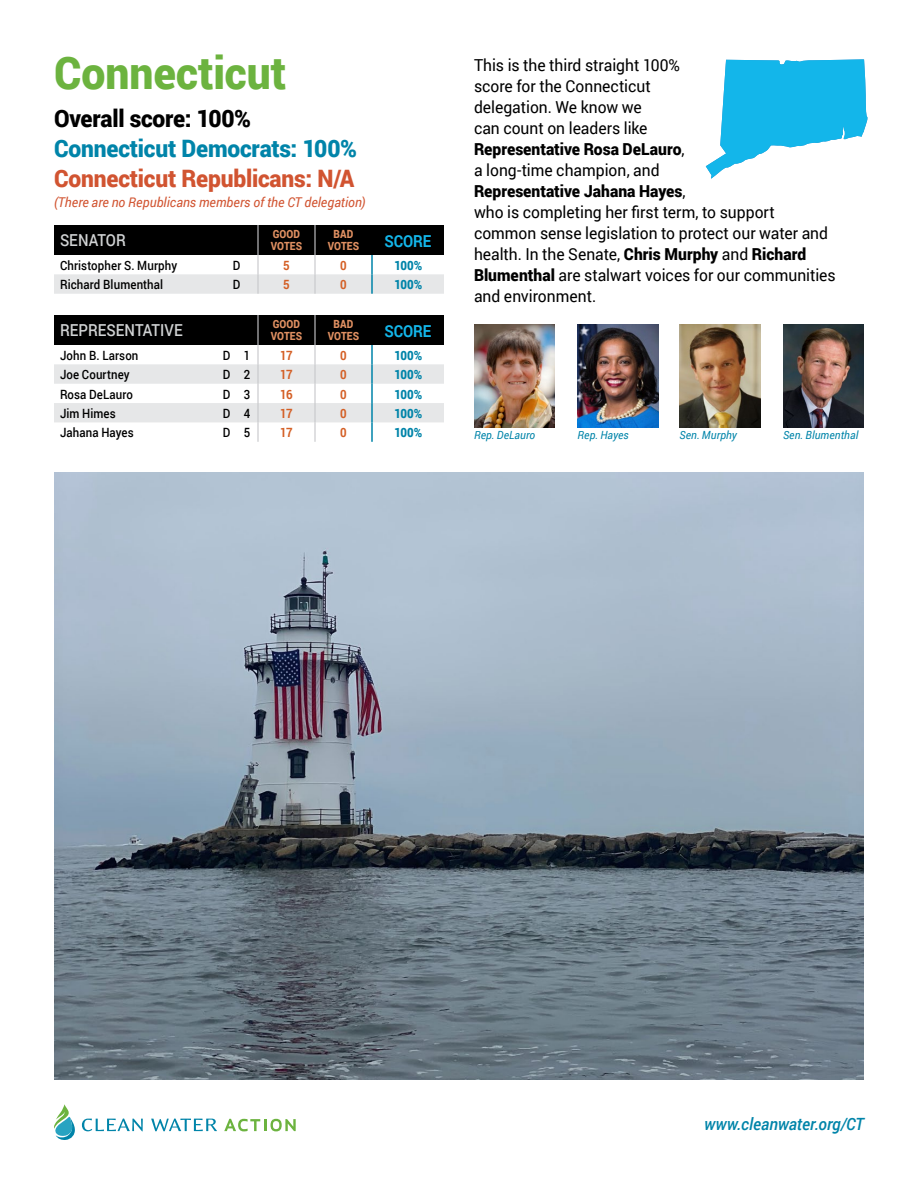
<style>
.page{position:relative;width:918px;height:1188px;background:#fff}
.page>*{position:absolute;margin:0;border:0;box-sizing:border-box;transform-origin:0 0}
._20_State_Head{font:900 45px "Roboto";color:#6cb33f;scale:.95 1}
._20_Sc_REPS{font:900 24px "Roboto";letter-spacing:-.005em;color:#d15431;scale:.95 1}
._20_Sc_DEMS{font:900 24px "Roboto";letter-spacing:-.01em;color:#0084a9;scale:.95 1}
._20_Sc_OVERALL{font:900 24px "Roboto";letter-spacing:-.01em;color:#000;scale:.95 1}
._20_State_URL{font:italic 500 16.8px "Roboto";color:#0084a9;scale:.95 1}
._20_State_Text_Large{font:16.5px/21px "Roboto";color:#000;scale:.95 1}
._18_Header_Represent{font:500 16.5px "Roboto";color:#d1d3d4;scale:.9 1}
._18_Score_Header{font:700 16.5px "Roboto";letter-spacing:-.01em;color:#13b6ea;scale:.9 1}
._20_Sc_NO_REPS_in_De{font:italic 13.5px "Roboto";letter-spacing:.005em;color:#d15431;scale:.95 1}
._18_State_SENATE{font:500 12.75px "Roboto";letter-spacing:.01em;color:#000;scale:.9 1}
._18_Score_Bold_SENAT{font:900 12.75px "Roboto";letter-spacing:-.02em;color:#0084a9;scale:.9 1}
._18_Bad_Votes_Scores{font:700 12.75px "Roboto";letter-spacing:-.07em;color:#d45f25;scale:.9 1}
._18_Party_SENATE{font:500 12.75px "Roboto";color:#000;scale:.9 1}
._20_State_Rep_Captio{font:italic 11.25px "Roboto";letter-spacing:.01em;color:#0084a9;scale:.95 1}
._18_Bad_Votes_Header{font:900 11.25px/11.2px "Roboto";letter-spacing:.01em;color:#e09062;scale:.9 1}
._18_BAD_VOTES_Header{font:900 11.25px/11.2px "Roboto";letter-spacing:.01em;color:#e09062;text-align:center;scale:.9 1}
.s1{font-weight:900}
</style>
<div class="page">
<hr style="left:371px;top:422px;width:2px;height:20px;background:#0084a9">
<hr style="left:314px;top:422px;width:2px;height:20px;background:#c7c8ca">
<svg style="left:54px;top:315px;width:390px;height:107px"></svg>
<hr style="left:257px;top:422px;width:2px;height:20px;background:#c7c8ca">
<hr style="left:257px;top:315px;width:2px;height:30px;background:#c7c8ca">
<hr style="left:314px;top:315px;width:2px;height:30px;background:#c7c8ca">
<svg style="left:54px;top:225px;width:390px;height:69px"></svg>
<hr style="left:257px;top:274px;width:2px;height:20px;background:#c7c8ca">
<hr style="left:257px;top:225px;width:2px;height:30px;background:#c7c8ca">
<hr style="left:314px;top:225px;width:2px;height:30px;background:#c7c8ca">
<img style="left:54px;top:472px;width:810px;height:608px">
<svg style="left:706px;top:59px;width:162px;height:120px"></svg>
<img style="left:474px;top:324px;width:81px;height:104px">
<img style="left:578px;top:324px;width:80px;height:104px">
<img style="left:680px;top:324px;width:80px;height:104px">
<img style="left:783px;top:324px;width:81px;height:104px">
<svg style="left:54px;top:1104px;width:21px;height:36px"></svg>
<svg style="left:82px;top:1118px;width:61px;height:14px"></svg>
<svg style="left:151px;top:1118px;width:66px;height:13px"></svg>
<svg style="left:224px;top:1119px;width:72px;height:12px"></svg>
<p class="_20_State_Head" style="left:54px;top:41px;width:246px">Connecticut</p>
<p class="_20_Sc_OVERALL" style="left:54px;top:102px;width:209px">Overall score: 100%</p>
<p class="_20_Sc_DEMS" style="left:54px;top:132px;width:321px">Connecticut Democrats: 100%</p>
<p class="_20_Sc_REPS" style="left:54px;top:162px;width:318px">Connecticut Republicans: N/A</p>
<p class="_20_Sc_NO_REPS_in_De" style="left:54px;top:192px;width:330px">(There are no Republicans members of the CT delegation)</p>
<p class="_18_Header_Represent" style="left:60px;top:229px;width:75px">SENATOR</p>
<p class="_18_Bad_Votes_Header" style="left:271px;top:228px;width:37px">GOOD<br>VOTES</p>
<p class="_18_BAD_VOTES_Header" style="left:328px;top:228px;width:37px">BAD<br>VOTES</p>
<p class="_18_Score_Header" style="left:385px;top:229px;width:53px">SCORE</p>
<p class="_18_State_SENATE" style="left:60px;top:256px;width:132px">Christopher S. Murphy</p>
<p class="_18_Party_SENATE" style="left:233px;top:256px;width:10px">D</p>
<p class="_18_Bad_Votes_Scores" style="left:283px;top:256px;width:9px">5</p>
<p class="_18_Bad_Votes_Scores" style="left:340px;top:256px;width:9px">0</p>
<p class="_18_Score_Bold_SENAT" style="left:394px;top:256px;width:33px">100%</p>
<p class="_18_State_SENATE" style="left:60px;top:276px;width:116px">Richard Blumenthal</p>
<p class="_18_Party_SENATE" style="left:233px;top:276px;width:10px">D</p>
<p class="_18_Bad_Votes_Scores" style="left:283px;top:276px;width:9px">5</p>
<p class="_18_Bad_Votes_Scores" style="left:340px;top:276px;width:9px">0</p>
<p class="_18_Score_Bold_SENAT" style="left:394px;top:276px;width:33px">100%</p>
<p class="_18_Header_Represent" style="left:60px;top:319px;width:138px">REPRESENTATIVE</p>
<p class="_18_Bad_Votes_Header" style="left:271px;top:318px;width:37px">GOOD<br>VOTES</p>
<p class="_18_BAD_VOTES_Header" style="left:328px;top:318px;width:37px">BAD<br>VOTES</p>
<p class="_18_Score_Header" style="left:385px;top:319px;width:53px">SCORE</p>
<p class="_18_State_SENATE" style="left:60px;top:346px;width:89px">John B. Larson</p>
<p class="_18_Party_SENATE" style="left:223px;top:346px;width:10px">D</p>
<p class="_18_Party_SENATE" style="left:244px;top:346px;width:9px">1</p>
<p class="_18_Bad_Votes_Scores" style="left:280px;top:346px;width:15px">17</p>
<p class="_18_Bad_Votes_Scores" style="left:340px;top:346px;width:9px">0</p>
<p class="_18_Score_Bold_SENAT" style="left:394px;top:346px;width:33px">100%</p>
<p class="_18_State_SENATE" style="left:60px;top:366px;width:79px">Joe Courtney</p>
<p class="_18_Party_SENATE" style="left:223px;top:366px;width:10px">D</p>
<p class="_18_Party_SENATE" style="left:244px;top:366px;width:9px">2</p>
<p class="_18_Bad_Votes_Scores" style="left:280px;top:366px;width:15px">17</p>
<p class="_18_Bad_Votes_Scores" style="left:340px;top:366px;width:9px">0</p>
<p class="_18_Score_Bold_SENAT" style="left:394px;top:366px;width:33px">100%</p>
<p class="_18_State_SENATE" style="left:60px;top:385px;width:83px">Rosa DeLauro</p>
<p class="_18_Party_SENATE" style="left:223px;top:385px;width:10px">D</p>
<p class="_18_Party_SENATE" style="left:244px;top:385px;width:9px">3</p>
<p class="_18_Bad_Votes_Scores" style="left:280px;top:385px;width:15px">16</p>
<p class="_18_Bad_Votes_Scores" style="left:340px;top:385px;width:9px">0</p>
<p class="_18_Score_Bold_SENAT" style="left:394px;top:385px;width:33px">100%</p>
<p class="_18_State_SENATE" style="left:60px;top:404px;width:63px">Jim Himes</p>
<p class="_18_Party_SENATE" style="left:223px;top:404px;width:10px">D</p>
<p class="_18_Party_SENATE" style="left:244px;top:404px;width:9px">4</p>
<p class="_18_Bad_Votes_Scores" style="left:280px;top:404px;width:15px">17</p>
<p class="_18_Bad_Votes_Scores" style="left:340px;top:404px;width:9px">0</p>
<p class="_18_Score_Bold_SENAT" style="left:394px;top:404px;width:33px">100%</p>
<p class="_18_State_SENATE" style="left:60px;top:424px;width:83px">Jahana Hayes</p>
<p class="_18_Party_SENATE" style="left:223px;top:424px;width:10px">D</p>
<p class="_18_Party_SENATE" style="left:244px;top:424px;width:9px">5</p>
<p class="_18_Bad_Votes_Scores" style="left:280px;top:424px;width:15px">17</p>
<p class="_18_Bad_Votes_Scores" style="left:340px;top:424px;width:9px">0</p>
<p class="_18_Score_Bold_SENAT" style="left:394px;top:424px;width:33px">100%</p>
<p class="_20_State_Text_Large" style="left:474px;top:54px;width:382px">This is the third straight 100%<br>score for the Connecticut<br>delegation. We know we<br>can count on leaders like<br><span class="s1">Representative Rosa DeLauro</span>,<br>a long-time champion, and<br><span class="s1">Representative Jahana Hayes</span>,<br>who is completing her first term, to support common sense legislation to protect our water and health. In the Senate, <span class="s1">Chris Murphy</span> and <span class="s1">Richard Blumenthal</span> are stalwart voices for our communities and environment.</p>
<p class="_20_State_Rep_Captio" style="left:474px;top:427px;width:66px">Rep. DeLauro</p>
<p class="_20_State_Rep_Captio" style="left:578px;top:427px;width:56px">Rep. Hayes</p>
<p class="_20_State_Rep_Captio" style="left:680px;top:427px;width:62px">Sen. Murphy</p>
<p class="_20_State_Rep_Captio" style="left:783px;top:427px;width:81px">Sen. Blumenthal</p>
<p class="_20_State_URL" style="left:704px;top:1112px;width:170px">www.cleanwater.org/CT</p>
</div>
